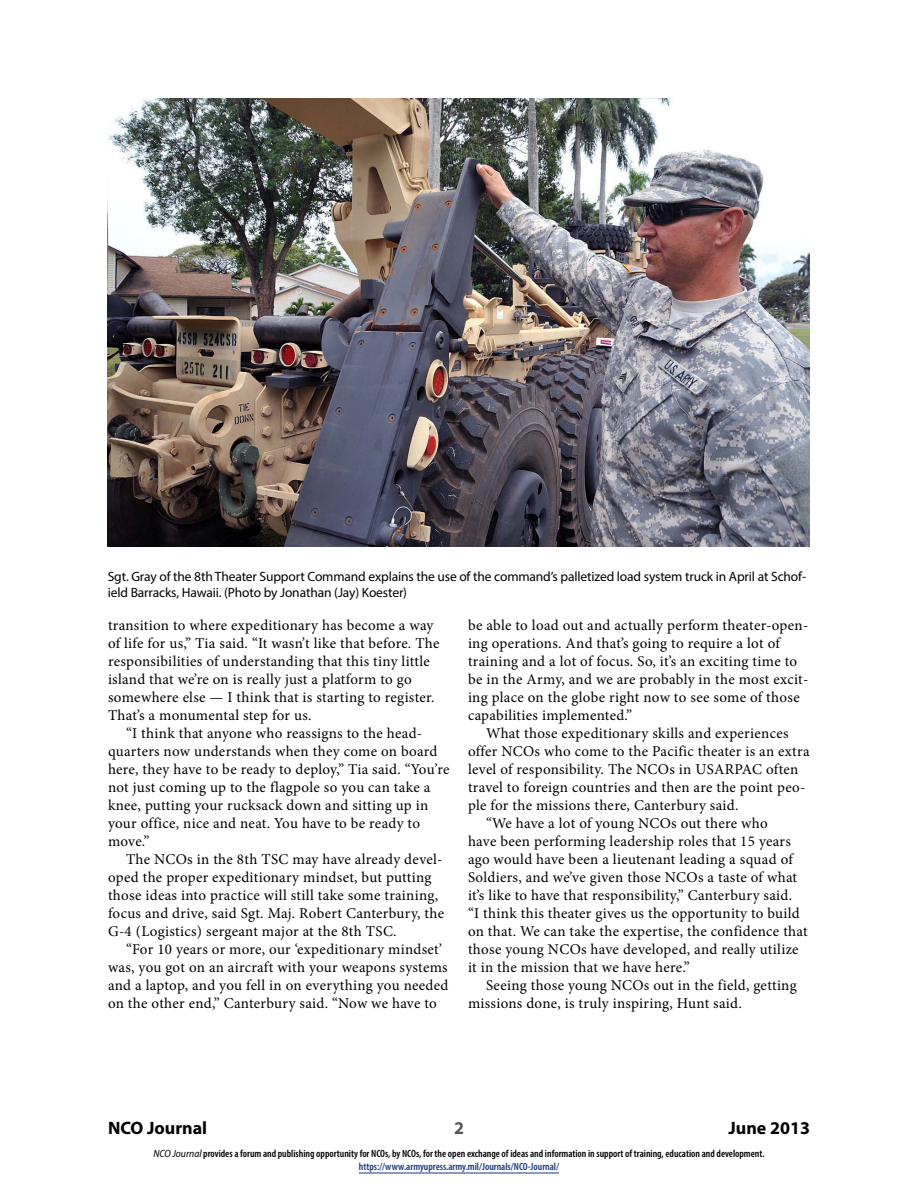
<style>
.page{position:relative;width:918px;height:1188px;background:#fff}
.page>*{position:absolute;margin:0;border:0;box-sizing:border-box;transform-origin:0 0}
.t1{font:700 18px "Myriad Pro";color:#000}
.t2{font:700 18px "Myriad Pro";color:#58595b}
.t3{font:15px/18px "Minion Pro";letter-spacing:.015em;color:#000}
.t4{font:13.5px/16.5px "Myriad Pro";letter-spacing:-.01em;color:#000}
.t5{font:600 condensed 10.5px/13.5px "Myriad Pro";color:#000;text-align:center}
.s1{font-weight:400;font-style:italic;font-stretch:semi-condensed}
.s2{color:#15397f}
</style>
<div class="page">
<hr style="left:359px;top:1173px;width:200px;height:1px;background:#15397f">
<img style="left:108px;top:98px;width:702px;height:448px">
<p class="t4" style="left:108px;top:568px;width:700px">Sgt. Gray of the 8th Theater Support Command explains the use of the command’s palletized load system truck in April at Schof&shy;ield Barracks, Hawaii. (Photo by Jonathan (Jay) Koester)</p>
<p class="t3" style="left:108px;top:616px;width:333px">transition to where expeditionary has become a way of life for us,” Tia said. “It wasn’t like that before. The responsibilities of understanding that this tiny little island that we’re on is really just a platform to go somewhere else — I think that is starting to register.<br>That’s a monumental step for us.</p>
<p class="t3" style="left:108px;top:724px;width:343px;text-indent:18px">“I think that anyone who reassigns to the head&shy;quarters now understands when they come on board here, they have to be ready to deploy,” Tia said. “You’re not just coming up to the flagpole so you can take a knee, putting your rucksack down and sitting up in your office, nice and neat. You have to be ready to move.”</p>
<p class="t3" style="left:108px;top:850px;width:338px;text-indent:18px">The NCOs in the 8th TSC may have already devel&shy;oped the proper expeditionary mindset, but putting those ideas into practice will still take some training, focus and drive, said Sgt. Maj. Robert Canterbury, the G-4 (Logistics) sergeant major at the 8th TSC.</p>
<p class="t3" style="left:108px;top:940px;width:342px;text-indent:18px">“For 10 years or more, our ‘expeditionary mindset’ was, you got on an aircraft with your weapons systems and a laptop, and you fell in on everything you needed on the other end,” Canterbury said. “Now we have to</p>
<p class="t3" style="left:468px;top:616px;width:342px">be able to load out and actually perform theater-open&shy;ing operations. And that’s going to require a lot of training and a lot of focus. So, it’s an exciting time to be in the Army, and we are probably in the most excit&shy;ing place on the globe right now to see some of those capabilities implemented.”</p>
<p class="t3" style="left:486px;top:724px;width:304px">What those expeditionary skills and experiences</p>
<p class="t3" style="left:468px;top:742px;width:343px">offer NCOs who come to the Pacific theater is an extra</p>
<p class="t3" style="left:468px;top:760px;width:332px">level of responsibility. The NCOs in USARPAC often</p>
<p class="t3" style="left:468px;top:778px;width:339px">travel to foreign countries and then are the point peo-</p>
<p class="t3" style="left:468px;top:796px;width:272px">ple for the missions there, Canterbury said.</p>
<p class="t3" style="left:486px;top:814px;width:283px">“We have a lot of young NCOs out there who</p>
<p class="t3" style="left:468px;top:832px;width:324px">have been performing leadership roles that 15 years</p>
<p class="t3" style="left:468px;top:850px;width:326px">ago would have been a lieutenant leading a squad of</p>
<p class="t3" style="left:468px;top:868px;width:331px">Soldiers, and we’ve given those NCOs a taste of what</p>
<p class="t3" style="left:468px;top:886px;width:326px">it’s like to have that responsibility,” Canterbury said.</p>
<p class="t3" style="left:468px;top:904px;width:333px">“I think this theater gives us the opportunity to build</p>
<p class="t3" style="left:468px;top:922px;width:341px">on that. We can take the expertise, the confidence that</p>
<p class="t3" style="left:468px;top:940px;width:332px">those young NCOs have developed, and really utilize</p>
<p class="t3" style="left:468px;top:958px;width:224px">it in the mission that we have here.”</p>
<p class="t3" style="left:486px;top:976px;width:312px">Seeing those young NCOs out in the field, getting</p>
<p class="t3" style="left:468px;top:994px;width:275px">missions done, is truly inspiring, Hunt said.</p>
<p class="t1" style="left:108px;top:1116px;width:101px">NCO Journal</p>
<p class="t2" style="left:454px;top:1116px;width:11px">2</p>
<p class="t1" style="left:728px;top:1116px;width:83px">June 2013</p>
<p class="t5" style="left:153px;top:1146px;width:613px"><span class="s1">NCO Journal</span> provides a forum and publishing opportunity for NCOs, by NCOs, for the open exchange of ideas and information in support of training, education and development. <span class="s2">https://www.armyupress.army.mil/Journals/NCO-Journal/</span></p>
</div>
